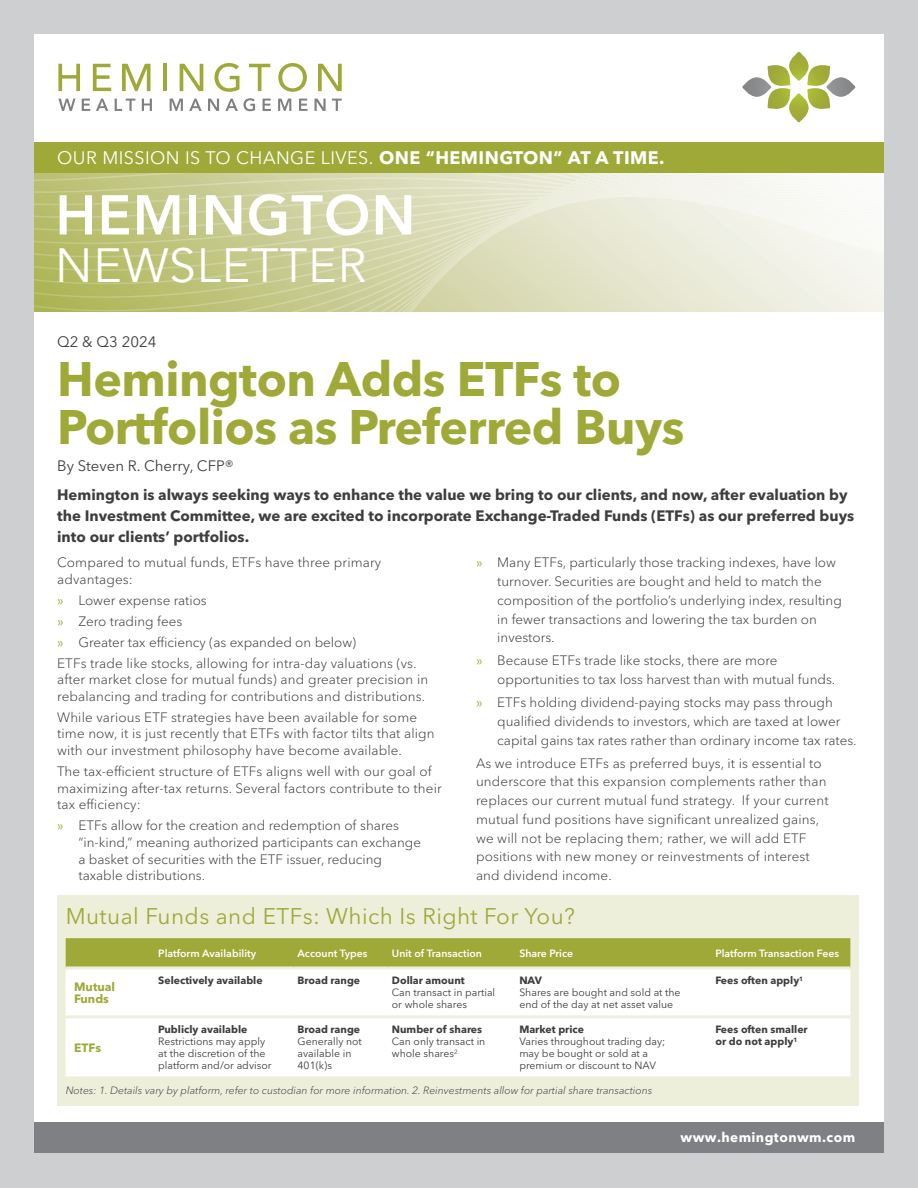
<style>
.page{position:relative;width:918px;height:1188px;background:#cecfd1}
.page>*{position:absolute;margin:0;border:0;box-sizing:border-box;transform-origin:0 0}
.t1{font:800 55.5px "Avenir";letter-spacing:.02em;color:#fff}
.t2{font:700 48px/48px "Avenir Next LT Pro";letter-spacing:-.01em;color:#9ea938}
.t3{font:48px "Avenir";letter-spacing:.02em;color:#fff}
.t4{font:22.5px "Avenir Next LT Pro";letter-spacing:.02em;color:#9ea938}
.t5{font:18px "Avenir Next LT Pro";letter-spacing:.025em;color:#fff}
.t6{font:700 15px/21px "Avenir Next LT Pro";color:#3e3e3f}
.t7{font:15px "Avenir Next LT Pro";color:#3e3e3f}
.t8{font:300 13.5px/18.8px "Avenir Next LT Pro";letter-spacing:.01em;color:#3e3e3f}
.t9{font:700 13.5px "Avenir Next LT Pro";letter-spacing:.03em;color:#fff}
.t10{font:700 12px/12px "Avenir Next LT Pro";color:#9ea938}
.t11{font:10.5px/12px "Avenir Next LT Pro";color:#3e3e3f}
.t12{font:700 10.5px/12px "Avenir Next LT Pro";color:#3e3e3f}
.t13{font:italic 300 10.5px "Avenir Next LT Pro";color:#3e3e3f}
.t14{font:600 10.5px "Avenir Next LT Pro";color:#fff}
.s1{font-weight:700}
.s2{font-weight:400;color:#9ea938}
</style>
<div class="page">
<div style="left:34px;top:162px;width:850px;height:991px;background:#fff"></div>
<svg style="left:34px;top:173px;width:850px;height:139px;background:#d9dbb5"></svg>
<div style="left:34px;top:34px;width:850px;height:108px;background:#fff"></div>
<svg style="left:742px;top:52px;width:114px;height:70px"></svg>
<svg style="left:58px;top:64px;width:22px;height:27px"></svg>
<svg style="left:93px;top:64px;width:18px;height:27px"></svg>
<svg style="left:122px;top:64px;width:29px;height:27px"></svg>
<hr style="left:163px;top:64px;width:4px;height:27px;background:#9ea938">
<svg style="left:180px;top:64px;width:23px;height:27px"></svg>
<svg style="left:214px;top:63px;width:25px;height:29px"></svg>
<svg style="left:249px;top:64px;width:21px;height:27px"></svg>
<svg style="left:278px;top:63px;width:29px;height:29px"></svg>
<svg style="left:318px;top:64px;width:24px;height:27px"></svg>
<svg style="left:58px;top:99px;width:17px;height:12px"></svg>
<svg style="left:82px;top:99px;width:8px;height:12px"></svg>
<svg style="left:96px;top:99px;width:12px;height:12px"></svg>
<svg style="left:115px;top:99px;width:20px;height:12px"></svg>
<svg style="left:142px;top:99px;width:10px;height:12px"></svg>
<svg style="left:170px;top:99px;width:13px;height:12px"></svg>
<svg style="left:189px;top:99px;width:13px;height:12px"></svg>
<svg style="left:208px;top:99px;width:11px;height:12px"></svg>
<svg style="left:225px;top:98px;width:30px;height:13px"></svg>
<svg style="left:263px;top:99px;width:8px;height:12px"></svg>
<svg style="left:278px;top:99px;width:13px;height:12px"></svg>
<svg style="left:299px;top:99px;width:8px;height:12px"></svg>
<svg style="left:315px;top:99px;width:11px;height:12px"></svg>
<svg style="left:332px;top:99px;width:10px;height:12px"></svg>
<div style="left:34px;top:142px;width:850px;height:31px;background:#9ea938"></div>
<div style="left:34px;top:1122px;width:850px;height:31px;background:#7e8083"></div>
<div style="left:57px;top:895px;width:802px;height:211px;background:#eeefdb"></div>
<div style="left:66px;top:938px;width:784px;height:28px;background:#9ea938"></div>
<div style="left:66px;top:969px;width:784px;height:107px;background:#fff"></div>
<hr style="left:66px;top:1015px;width:88px;height:3px;background:#eeefdb">
<hr style="left:154px;top:1015px;width:139px;height:3px;background:#eeefdb">
<hr style="left:293px;top:1015px;width:95px;height:3px;background:#eeefdb">
<hr style="left:388px;top:1015px;width:127px;height:3px;background:#eeefdb">
<hr style="left:515px;top:1015px;width:196px;height:3px;background:#eeefdb">
<hr style="left:711px;top:1015px;width:139px;height:3px;background:#eeefdb">
<h3 class="t5" style="left:57px;top:147px;width:609px">OUR MISSION IS TO CHANGE LIVES. <span class="s1">ONE “HEMINGTON” AT A TIME.</span></h3>
<h1 class="t1" style="left:55px;top:172px;width:362px">HEMINGTON</h1>
<h2 class="t3" style="left:55px;top:237px;width:312px">NEWSLETTER</h2>
<p class="t7" style="left:57px;top:333px;width:101px">Q2 &amp; Q3 2024</p>
<h2 class="t2" style="left:57px;top:354px;width:629px">Hemington Adds ETFs to<br>Portfolios as Preferred Buys</h2>
<p class="t7" style="left:57px;top:456px;width:178px">By Steven R. Cherry, CFP®</p>
<p class="t6" style="left:57px;top:484px;width:799px">Hemington is always seeking ways to enhance the value we bring to our clients, and now, after evaluation by the Investment Committee, we are excited to incorporate Exchange-Traded Funds (ETFs) as our preferred buys into our clients’ portfolios.</p>
<p class="t8" style="left:57px;top:554px;width:326px;line-height:16.6px">Compared to mutual funds, ETFs have three primary advantages:</p>
<p class="t8" style="left:57px;top:590px;width:361px;line-height:20.9px"><span class="s2">»</span> Lower expense ratios<br><span class="s2">»</span> Zero trading fees<br><span class="s2">»</span> Greater tax efficiency (as expanded on below)<br>ETFs trade like stocks, allowing for intra-day valuations (vs.</p>
<p class="t8" style="left:57px;top:671px;width:373px;line-height:16.6px">after market close for mutual funds) and greater precision in rebalancing and trading for contributions and distributions.</p>
<p class="t8" style="left:57px;top:709px;width:379px;line-height:16.6px">While various ETF strategies have been available for some time now, it is just recently that ETFs with factor tilts that align with our investment philosophy have become available.</p>
<p class="t8" style="left:57px;top:763px;width:386px;line-height:16.6px">The tax-efficient structure of ETFs aligns well with our goal of maximizing after-tax returns. Several factors contribute to their tax efficiency:</p>
<p class="t8" style="left:78px;top:817px;width:344px;line-height:16.6px;text-indent:-21px"><span class="s2">»</span> ETFs allow for the creation and redemption of shares “in-kind,” meaning authorized participants can exchange a basket of securities with the ETF issuer, reducing taxable distributions.</p>
<p class="t8" style="left:497px;top:553px;width:346px;text-indent:-21px"><span class="s2">»</span> Many ETFs, particularly those tracking indexes, have low turnover. Securities are bought and held to match the composition of the portfolio’s underlying index, resulting in fewer transactions and lowering the tax burden on investors.</p>
<p class="t8" style="left:497px;top:651px;width:340px;text-indent:-21px"><span class="s2">»</span> Because ETFs trade like stocks, there are more opportunities to tax loss harvest than with mutual funds.</p>
<p class="t8" style="left:497px;top:693px;width:361px;text-indent:-21px"><span class="s2">»</span> ETFs holding dividend-paying stocks may pass through qualified dividends to investors, which are taxed at lower capital gains tax rates rather than ordinary income tax rates.</p>
<p class="t8" style="left:476px;top:754px;width:354px">As we introduce ETFs as preferred buys, it is essential to underscore that this expansion complements rather than replaces our current mutual fund strategy. If your current mutual fund positions have significant unrealized gains, we will not be replacing them; rather, we will add ETF positions with new money or reinvestments of interest and dividend income.</p>
<h3 class="t4" style="left:66px;top:902px;width:511px">Mutual Funds and ETFs: Which Is Right For You?</h3>
<p class="t14" style="left:158px;top:947px;width:99px">Platform Availability</p>
<p class="t14" style="left:298px;top:947px;width:71px">Account Types</p>
<p class="t14" style="left:392px;top:947px;width:92px">Unit of Transaction</p>
<p class="t14" style="left:519px;top:947px;width:55px">Share Price</p>
<p class="t14" style="left:715px;top:947px;width:125px">Platform Transaction Fees</p>
<p class="t10" style="left:74px;top:981px;width:43px">Mutual<br>Funds</p>
<p class="t12" style="left:715px;top:975px;width:89px">Fees often apply<sup>1</sup></p>
<p class="t12" style="left:158px;top:975px;width:106px">Selectively available</p>
<p class="t12" style="left:298px;top:975px;width:64px">Broad range</p>
<p class="t12" style="left:392px;top:975px;width:74px">Dollar amount</p>
<p class="t11" style="left:392px;top:987px;width:105px">Can transact in partial or whole shares</p>
<p class="t12" style="left:519px;top:975px;width:24px">NAV</p>
<p class="t11" style="left:519px;top:987px;width:163px">Shares are bought and sold at the end of the day at net asset value</p>
<p class="t10" style="left:74px;top:1042px;width:28px">ETFs</p>
<p class="t12" style="left:158px;top:1024px;width:91px">Publicly available</p>
<p class="t11" style="left:158px;top:1036px;width:115px">Restrictions may apply at the discretion of the platform and/or advisor</p>
<p class="t12" style="left:298px;top:1024px;width:64px">Broad range</p>
<p class="t11" style="left:298px;top:1036px;width:66px">Generally not available in<br>401(k)s</p>
<p class="t12" style="left:392px;top:1024px;width:92px">Number of shares</p>
<p class="t11" style="left:392px;top:1036px;width:95px">Can only transact in whole shares<sup>2</sup></p>
<p class="t12" style="left:519px;top:1024px;width:66px">Market price</p>
<p class="t11" style="left:519px;top:1036px;width:148px">Varies throughout trading day; may be bought or sold at a premium or discount to NAV</p>
<p class="t13" style="left:66px;top:1084px;width:588px">Notes: 1. Details vary by platform, refer to custodian for more information. 2. Reinvestments allow for partial share transactions</p>
<p class="t12" style="left:715px;top:1024px;width:94px">Fees often smaller or do not apply<sup>1</sup></p>
<p class="t9" style="left:681px;top:1129px;width:176px">www.hemingtonwm.com</p>
</div>
